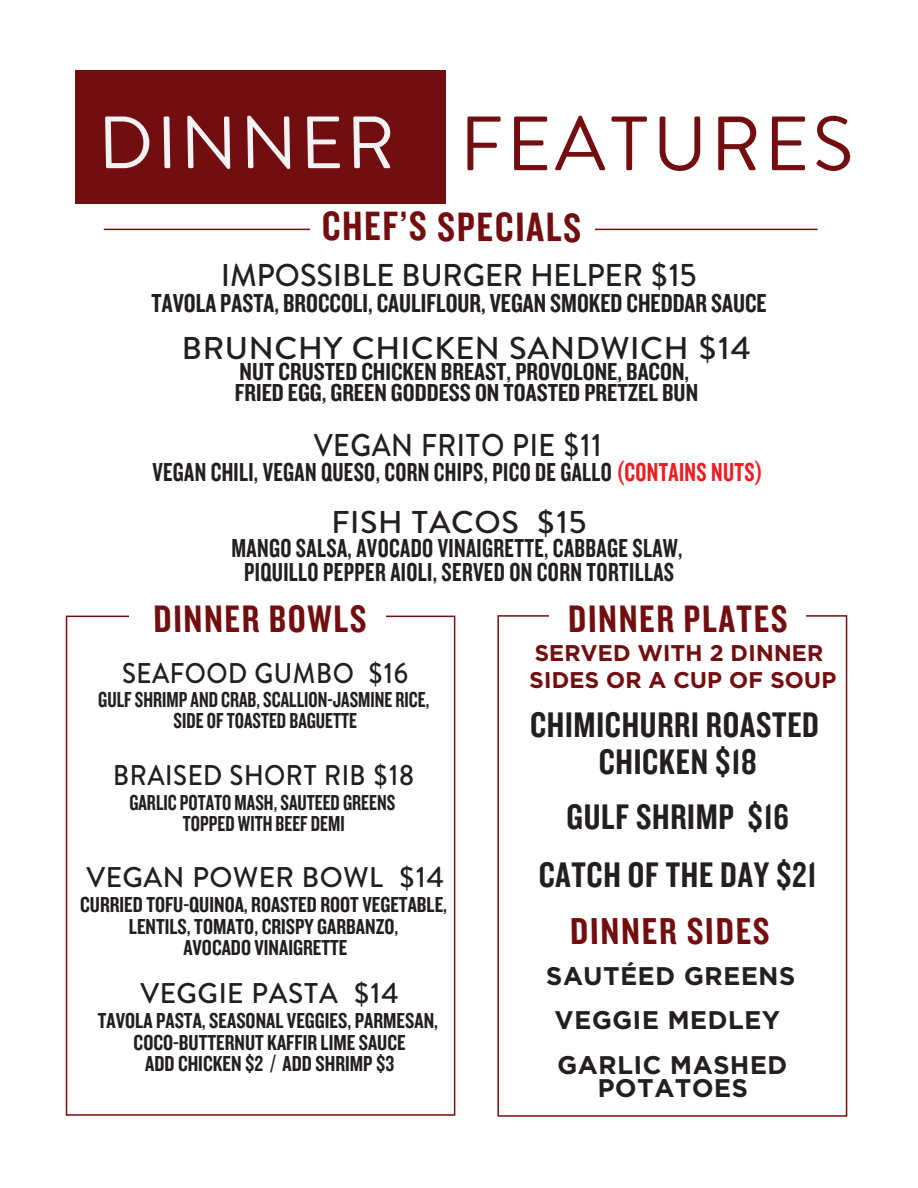
<style>
.page{position:relative;width:918px;height:1188px;background:#fff}
.page>*{position:absolute;margin:0;border:0;box-sizing:border-box;transform-origin:0 0}
.t1{font:76.65px "Brandon Text";letter-spacing:.05em;color:#730e10}
.t2{font:73.8px "Brandon Text";color:#f2f3f4}
.t3{font:42.6px "Knockout HTF49 Liteweight";letter-spacing:.035em;color:#730e10}
.t4{font:39.75px "Knockout HTF49 Liteweight";color:#730e10}
.t5{font:38.85px "Knockout HTF49 Liteweight";color:#730e10}
.t6{font:36.9px/36.8px "Knockout HTF49 Liteweight";letter-spacing:.02em;color:#231f20;text-align:center}
.t7{font:500 31.5px "Brandon Text";letter-spacing:.02em;color:#231f20;scale:1.04 1}
.t8{font:500 31.5px "Brandon Text";color:#231f20}
.t9{font:500 31.5px "Brandon Text";letter-spacing:.02em;color:#231f20;scale:.91 1}
.t10{font:500 31.5px "Brandon Text";letter-spacing:.02em;color:#231f20}
.t11{font:500 28.5px "Brandon Text";letter-spacing:.02em;color:#231f20;scale:.91 1}
.t12{font:500 28.5px "Brandon Text";letter-spacing:.02em;color:#231f20}
.t13{font:27px/24px "Knockout HTF49 Liteweight";letter-spacing:.015em;color:#231f20;text-align:center;scale:.91 1}
.t14{font:27px "Knockout HTF49 Liteweight";letter-spacing:.015em;color:#231f20}
.t15{font:25.5px/21.3px "Knockout HTF49 Liteweight";color:#231f20;scale:1.04 1}
.t16{font:700 25.5px/44.5px "Gotham";color:#231f20;text-align:center}
.t17{font:700 22.65px/27.3px "Gotham";color:#730e10}
.t18{font:22.5px/21.3px "Knockout HTF49 Liteweight";color:#231f20;text-align:center}
.t19{font:22.5px/20.7px "Knockout HTF49 Liteweight";color:#231f20;text-align:center;scale:.91 1}
.s1{font-family:"nevis";font-weight:700;font-size:73.8px;color:#f2f3f4}
.s2{color:#ee1d23}
</style>
<div class="page">
<div style="left:66px;top:616px;width:389px;height:500px;border:2px solid #730e10"></div>
<div style="left:129px;top:585px;width:257px;height:62px;background:#fff"></div>
<div style="left:497px;top:615px;width:350px;height:502px;border:2px solid #730e10"></div>
<div style="left:550px;top:578px;width:256px;height:63px;background:#fff"></div>
<hr style="left:104px;top:229px;width:713px;height:1px;background:#730e10">
<div style="left:310px;top:207px;width:284px;height:48px;background:#fff"></div>
<div style="left:75px;top:70px;width:371px;height:133px;background:#730e10"></div>
<h1 class="t1" style="left:311px;top:91px;width:544px"><span class="s1">ER</span> FEATURES</h1>
<h2 class="t2" style="left:99px;top:92px;width:299px">DINNER</h2>
<h3 class="t3" style="left:322px;top:205px;width:261px">CHEF’S SPECIALS</h3>
<h3 class="t8" style="left:221px;top:253px;width:477px">IMPOSSIBLE BURGER HELPER $15</h3>
<p class="t14" style="left:152px;top:289px;width:617px">TAVOLA PASTA, BROCCOLI, CAULIFLOUR, VEGAN SMOKED CHEDDAR SAUCE</p>
<h3 class="t7" style="left:182px;top:326px;width:549px">BRUNCHY CHICKEN SANDWICH $14</h3>
<p class="t15" style="left:235px;top:361px;width:447px">NUT CRUSTED CHICKEN BREAST, PROVOLONE, BACON,<br>FRIED EGG, GREEN GODDESS ON TOASTED PRETZEL BUN</p>
<h3 class="t9" style="left:314px;top:423px;width:318px">VEGAN FRITO PIE $11</h3>
<p class="t13" style="left:152px;top:461px;width:672px">VEGAN CHILI, VEGAN QUESO, CORN CHIPS, PICO DE GALLO <span class="s2">(CONTAINS NUTS)</span></p>
<h3 class="t10" style="left:332px;top:500px;width:257px">FISH TACOS $15</h3>
<p class="t13" style="left:232px;top:537px;width:497px">MANGO SALSA, AVOCADO VINAIGRETTE, CABBAGE SLAW,<br>PIQUILLO PEPPER AIOLI, SERVED ON CORN TORTILLAS</p>
<h3 class="t4" style="left:154px;top:599px;width:215px">DINNER BOWLS</h3>
<h3 class="t4" style="left:569px;top:599px;width:221px">DINNER PLATES</h3>
<p class="t11" style="left:122px;top:654px;width:317px">SEAFOOD GUMBO $16</p>
<p class="t19" style="left:98px;top:690px;width:365px">GULF SHRIMP AND CRAB, SCALLION-JASMINE RICE,<br>SIDE OF TOASTED BAGUETTE</p>
<p class="t11" style="left:113px;top:755px;width:332px">BRAISED SHORT RIB $18</p>
<p class="t19" style="left:129px;top:793px;width:294px">GARLIC POTATO MASH, SAUTEED GREENS<br>TOPPED WITH BEEF DEMI</p>
<p class="t12" style="left:86px;top:858px;width:359px">VEGAN POWER BOWL $14</p>
<p class="t18" style="left:80px;top:895px;width:369px">CURRIED TOFU-QUINOA, ROASTED ROOT VEGETABLE,<br>LENTILS, TOMATO, CRISPY GARBANZO,<br>AVOCADO VINAIGRETTE</p>
<p class="t12" style="left:140px;top:974px;width:260px">VEGGIE PASTA $14</p>
<p class="t18" style="left:98px;top:1011px;width:342px">TAVOLA PASTA, SEASONAL VEGGIES, PARMESAN,<br>COCO-BUTTERNUT KAFFIR LIME SAUCE<br>ADD CHICKEN $2 / ADD SHRIMP $3</p>
<p class="t17" style="left:530px;top:639px;width:309px">SERVED WITH 2 DINNER<br>SIDES OR A CUP OF SOUP</p>
<h3 class="t6" style="left:530px;top:708px;width:290px">CHIMICHURRI ROASTED<br>CHICKEN $18</h3>
<h3 class="t6" style="left:539px;top:788px;width:279px;line-height:58.5px">GULF SHRIMP $16<br>CATCH OF THE DAY $21</h3>
<h3 class="t5" style="left:570px;top:912px;width:202px">DINNER SIDES</h3>
<p class="t16" style="left:546px;top:953px;width:251px">SAUTÉED GREENS<br>VEGGIE MEDLEY<br>GARLIC MASHED</p>
<p class="t16" style="left:598px;top:1066px;width:152px">POTATOES</p>
</div>
